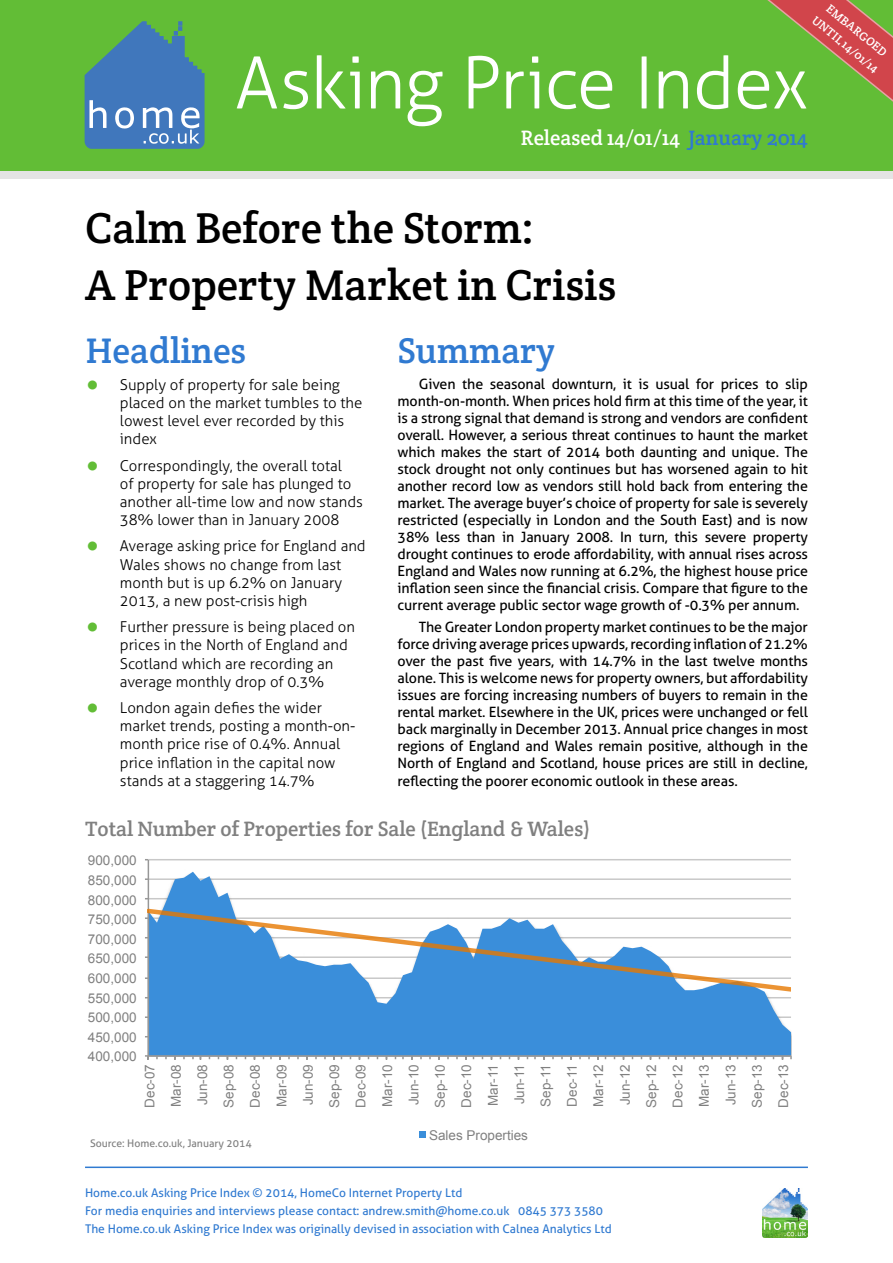
<style>
.page{position:relative;width:893px;height:1263px;background:#fff}
.page>*{position:absolute;margin:0;border:0;box-sizing:border-box;transform-origin:0 0}
.t1{font:300 72px "Aller";letter-spacing:-.015em;color:#fff}
.HAPI_pagetitle{font:43.5px/57px "Crete Round";color:#000}
.HAPI_subhead{font:36px "Crete Round";color:#307ad1}
.HAPI_graphic_title{font:21px "Crete Round";color:#808080}
.t2{font:21px "Crete Round";color:#fff}
.t3{font:300 15px/18.1px "Aller";color:#000}
.HAPI_body{font:14.25px/17.1px "Aller";letter-spacing:-.01em;color:#000;text-align:justify}
.t4{font:13.5px/26.4px "Arial";color:#808080;text-align:justify}
.t5{font:12px/18px "Aller";color:#307ad1}
.t6{font:12px "Crete Round";color:#fff}
.HAPI_Source{font:10.5px "Aller";color:#808080}
.s1{color:#307ad1}
.s2{font-weight:700;font-size:30px;color:#62bd36}
</style>
<div class="page">
<hr style="left:85px;top:1166px;width:723px;height:2px;background:#307ad1">
<img style="left:762px;top:1188px;width:46px;height:49px">
<hr style="left:148px;top:859px;width:643px;height:1px;background:#c8c8c8">
<svg style="left:149px;top:872px;width:642px;height:183px;fill:#3a8eda"></svg>
<hr style="left:148px;top:860px;width:1px;height:196px;background:#979797">
<hr style="left:148px;top:1055px;width:643px;height:2px;background:#979797">
<svg style="left:145px;top:1055px;width:4px;height:5px"></svg>
<svg style="left:148px;top:906px;width:642px;height:88px"></svg>
<div style="left:420px;top:1131px;width:6px;height:7px;background:#3a8eda"></div>
<div style="left:0;top:0;width:893px;height:179px;background:#e4e4e4"></div>
<div style="left:0;top:0;width:893px;height:170px;background:#62bd36"></div>
<svg style="left:767px;top:0;width:126px;height:102px"></svg>
<svg style="left:85px;top:21px;width:120px;height:128px"></svg>
<p class="t6" style="left:833px;top:1px;width:75px;rotate:39deg">EMBARGOED</p>
<p class="t6" style="left:819px;top:13px;width:83px;rotate:39deg">UNTIL 14/01/14</p>
<p class="t1" style="left:235px;top:40px;width:574px">Asking Price Index</p>
<p class="t2" style="left:521px;top:124px;width:289px">Released 14/01/14 <span class="s1">January 2014</span></p>
<p class="HAPI_pagetitle" style="left:85px;top:199px;width:533px">Calm Before the Storm:<br>A Property Market in Crisis</p>
<p class="HAPI_subhead" style="left:398px;top:327px;width:159px">Summary</p>
<p class="HAPI_body" style="left:398px;top:375px;width:412px;text-indent:21px">Given the seasonal downturn, it is usual for prices to slip month-on-month. When prices hold firm at this time of the year, it is a strong signal that demand is strong and vendors are confident overall. However, a serious threat continues to haunt the market which makes the start of 2014 both daunting and unique. The stock drought not only continues but has worsened again to hit another record low as vendors still hold back from entering the market. The average buyer’s choice of property for sale is severely restricted (especially in London and the South East) and is now 38% less than in January 2008. In turn, this severe property drought continues to erode affordability, with annual rises across England and Wales now running at 6.2%, the highest house price inflation seen since the financial crisis. Compare that figure to the current average public sector wage growth of -0.3% per annum.</p>
<p class="HAPI_body" style="left:398px;top:618px;width:412px;text-indent:21px">The Greater London property market continues to be the major force driving average prices upwards, recording inflation of 21.2% over the past five years, with 14.7% in the last twelve months alone. This is welcome news for property owners, but affordability issues are forcing increasing numbers of buyers to remain in the rental market. Elsewhere in the UK, prices were unchanged or fell back marginally in December 2013. Annual price changes in most regions of England and Wales remain positive, although in the North of England and Scotland, house prices are still in decline, reflecting the poorer economic outlook in these areas.</p>
<p class="HAPI_subhead" style="left:86px;top:327px;width:162px">Headlines</p>
<p class="t3" style="left:120px;top:375px;width:244px;text-indent:-34px"><span class="s2">•</span> Supply of property for sale being placed on the market tumbles to the lowest level ever recorded by this index</p>
<p class="t3" style="left:120px;top:456px;width:245px;text-indent:-34px"><span class="s2">•</span> Correspondingly, the overall total<br>of property for sale has plunged to another all-time low and now stands 38% lower than in January 2008</p>
<p class="t3" style="left:120px;top:537px;width:247px;text-indent:-34px"><span class="s2">•</span> Average asking price for England and<br>Wales shows no change from last month but is up 6.2% on January<br>2013, a new post-crisis high</p>
<p class="t3" style="left:120px;top:618px;width:237px;text-indent:-34px"><span class="s2">•</span> Further pressure is being placed on prices in the North of England and<br>Scotland which are recording an average monthly drop of 0.3%</p>
<p class="t3" style="left:120px;top:699px;width:237px;text-indent:-34px"><span class="s2">•</span> London again defies the wider market trends, posting a month-on&shy;month price rise of 0.4%. Annual price inflation in the capital now stands at a staggering 14.7%</p>
<p class="HAPI_graphic_title" style="left:85px;top:815px;width:507px">Total Number of Properties for Sale (England &amp; Wales)</p>
<p class="t4" style="left:88px;top:848px;width:50px">900,000</p>
<p class="t4" style="left:88px;top:867px;width:50px">850,000</p>
<p class="t4" style="left:88px;top:887px;width:50px">800,000</p>
<p class="t4" style="left:88px;top:906px;width:50px">750,000</p>
<p class="t4" style="left:88px;top:926px;width:50px">700,000</p>
<p class="t4" style="left:88px;top:945px;width:50px">650,000</p>
<p class="t4" style="left:88px;top:965px;width:50px">600,000</p>
<p class="t4" style="left:88px;top:985px;width:50px">550,000</p>
<p class="t4" style="left:88px;top:1004px;width:50px">500,000</p>
<p class="t4" style="left:88px;top:1024px;width:50px">450,000</p>
<p class="t4" style="left:88px;top:1043px;width:50px">400,000</p>
<p class="t4" style="left:137px;top:1107px;width:45px;rotate:-90deg">Dec-07<br>Mar-08<br>Jun-08<br>Sep-08<br>Dec-08<br>Mar-09<br>Jun-09<br>Sep-09<br>Dec-09<br>Mar-10<br>Jun-10<br>Sep-10<br>Dec-10<br>Mar-11<br>Jun-11<br>Sep-11<br>Dec-11<br>Mar-12<br>Jun-12<br>Sep-12<br>Dec-12<br>Mar-13<br>Jun-13<br>Sep-13<br>Dec-13</p>
<p class="t4" style="left:429px;top:1122px;width:101px">Sales Properties</p>
<p class="HAPI_Source" style="left:90px;top:1137px;width:163px">Source: Home.co.uk, January 2014</p>
<p class="t5" style="left:85px;top:1184px;width:528px">Home.co.uk Asking Price Index © 2014, HomeCo Internet Property Ltd<br>For media enquiries and interviews please contact: andrew.smith@home.co.uk 0845 373 3580<br>The Home.co.uk Asking Price Index was originally devised in association with Calnea Analytics Ltd</p>
</div>
